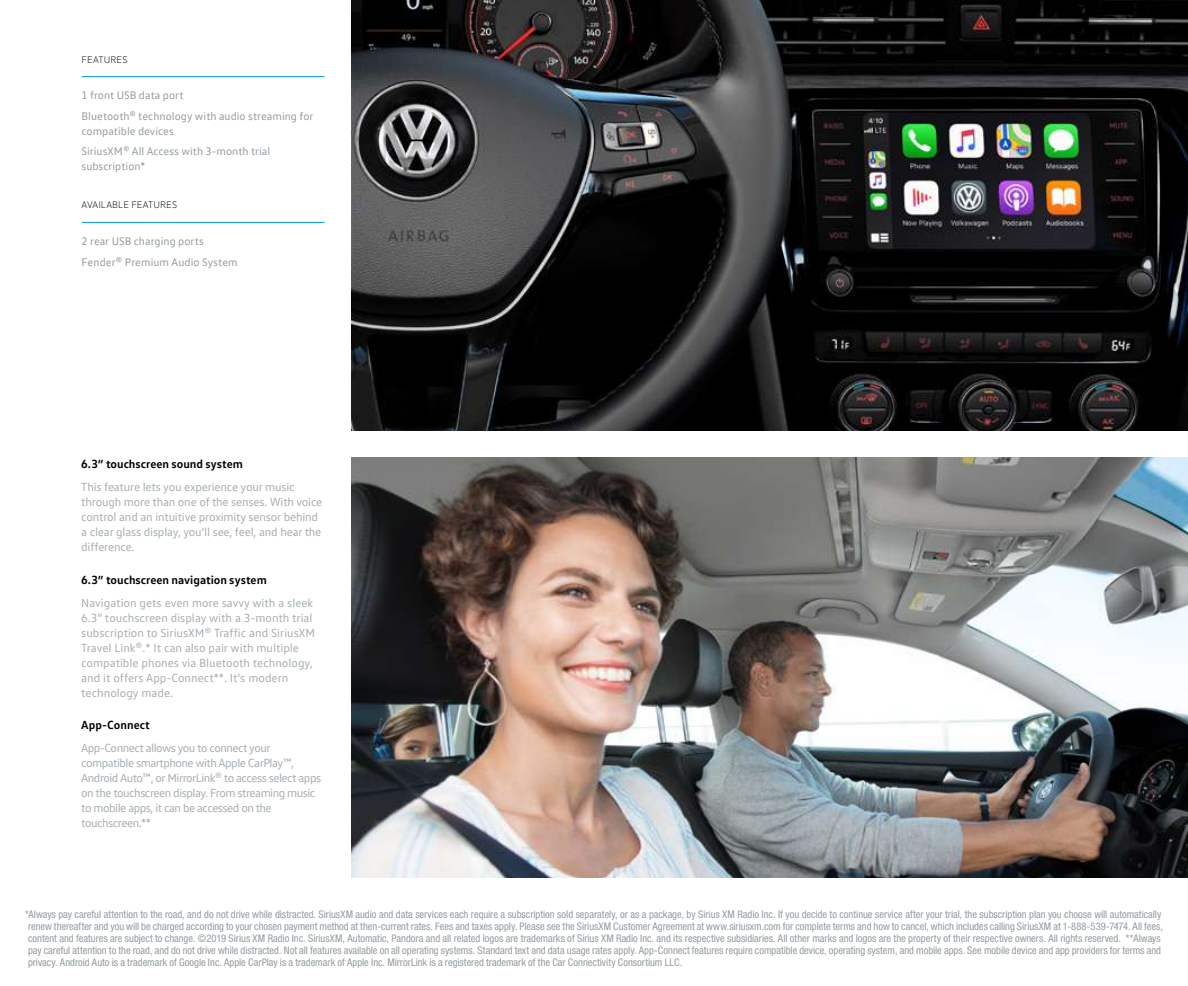
<style>
.page{position:relative;width:1188px;height:986px;background:#fff}
.page>*{position:absolute;margin:0;border:0;box-sizing:border-box;transform-origin:0 0}
.t1{font:12px/15px "VW Text";letter-spacing:-.015em;color:#a7aeb3}
.t2{font:12px/15px "VW Text";letter-spacing:-.04em;color:#a7aeb3}
.t3{font:700 12px "VW Text";color:#000}
.t4{font:11.25px/20.5px "VW Text";letter-spacing:.005em;color:#949ca1}
.t5{font:condensed 10.5px/12px "Helvetica Neue LT Std";color:#949ca1}
.t6{font:300 9.75px "VW Head";letter-spacing:.02em;color:#000}
</style>
<div class="page">
<img style="left:352px;top:0;width:836px;height:431px">
<img style="left:352px;top:458px;width:836px;height:420px">
<hr style="left:82px;top:222px;width:243px;height:1px;background:#009ddc">
<hr style="left:82px;top:76px;width:243px;height:1px;background:#009ddc">
<p class="t6" style="left:82px;top:54px;width:47px">FEATURES</p>
<p class="t4" style="left:82px;top:85px;width:233px">1 front USB data port<br>Bluetooth® technology with audio streaming for</p>
<p class="t4" style="left:82px;top:120px;width:190px">compatible devices<br>SiriusXM® All Access with 3-month trial</p>
<p class="t4" style="left:82px;top:156px;width:65px">subscription*</p>
<p class="t6" style="left:82px;top:199px;width:97px">AVAILABLE FEATURES</p>
<p class="t4" style="left:82px;top:231px;width:158px">2 rear USB charging ports<br>Fender® Premium Audio System</p>
<p class="t3" style="left:81px;top:456px;width:163px">6.3” touchscreen sound system</p>
<p class="t1" style="left:81px;top:479px;width:243px">This feature lets you experience your music through more than one of the senses. With voice control and an intuitive proximity sensor behind a clear glass display, you’ll see, feel, and hear the difference.</p>
<p class="t3" style="left:81px;top:572px;width:187px">6.3” touchscreen navigation system</p>
<p class="t1" style="left:81px;top:595px;width:235px">Navigation gets even more savvy with a sleek 6.3” touchscreen display with a 3-month trial subscription to SiriusXM® Traffic and SiriusXM Travel Link®.* It can also pair with multiple compatible phones via Bluetooth technology, and it offers App-Connect**. It’s modern technology made.</p>
<p class="t3" style="left:81px;top:717px;width:70px">App-Connect</p>
<p class="t2" style="left:81px;top:740px;width:241px">App-Connect allows you to connect your compatible smartphone with Apple CarPlay™, Android Auto™, or MirrorLink® to access select apps on the touchscreen display. From streaming music to mobile apps, it can be accessed on the touchscreen.**</p>
<p class="t5" style="left:25px;top:908px;width:1139px">*Always pay careful attention to the road, and do not drive while distracted. SiriusXM audio and data services each require a subscription sold separately, or as a package, by Sirius XM Radio Inc. If you decide to continue service after your trial, the subscription plan you choose will automatically renew thereafter and you will be charged according to your chosen payment method at then-current rates. Fees and taxes apply. Please see the SiriusXM Customer Agreement at www.siriusxm.com for complete terms and how to cancel, which includes calling SiriusXM at 1-888-539-7474. All fees, content and features are subject to change. ©2019 Sirius XM Radio Inc. SiriusXM, Automatic, Pandora and all related logos are trademarks of Sirius XM Radio Inc. and its respective subsidiaries. All other marks and logos are the property of their respective owners. All rights reserved. **Always pay careful attention to the road, and do not drive while distracted. Not all features available on all operating systems. Standard text and data usage rates apply. App-Connect features require compatible device, operating system, and mobile apps. See mobile device and app providers for terms and privacy. Android Auto is a trademark of Google Inc. Apple CarPlay is a trademark of Apple Inc. MirrorLink is a registered trademark of the Car Connectivity Consortium LLC.</p>
</div>
